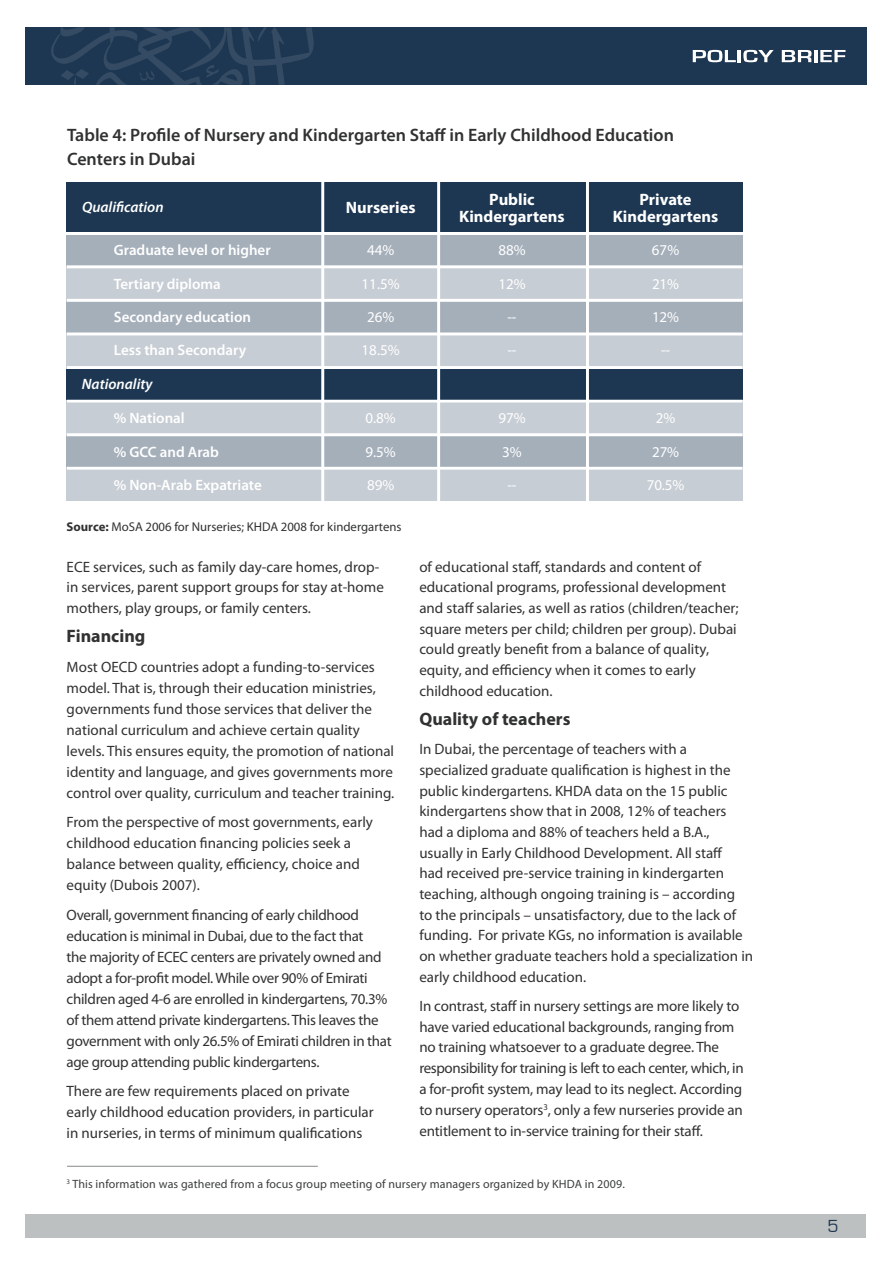
<style>
.page{position:relative;width:893px;height:1263px;background:#fff}
.page>*{position:absolute;margin:0;border:0;box-sizing:border-box;transform-origin:0 0}
.t1{font:600 18px/24px "Myriad Pro";color:#303231}
.t2{font:700 18px "Myriad Pro";color:#303231}
.t3{font:18px "Eurostile";color:#1d3752}
.t4{font:700 16.5px/17.2px "Myriad Pro";color:#fff;text-align:center}
.t5{font:15px/20.7px "Myriad Pro";color:#303231}
.t6{font:15px/21px "Myriad Pro";letter-spacing:-.02em;color:#303231}
.t7{font:600 15px "Myriad Pro";color:#fff}
.t8{font:15px "Myriad Pro";color:#fff}
.t9{font:italic 600 15px "Myriad Pro";color:#fff}
.t10{font:12.75px "Myriad Pro";color:#303231}
.t11{font:12px "Myriad Pro";letter-spacing:.01em;color:#3d3f3f}
.s1{font-weight:700}
</style>
<div class="page">
<div style="left:26px;top:27px;width:841px;height:58px;background:#1d3752"></div>
<svg style="left:51px;top:27px;width:263px;height:58px"></svg>
<svg style="left:693px;top:50px;width:81px;height:12px"></svg>
<svg style="left:782px;top:50px;width:63px;height:12px"></svg>
<div style="left:26px;top:1214px;width:840px;height:23px;background:#bdc0c0"></div>
<div style="left:67px;top:182px;width:676px;height:49px;background:#1d3752"></div>
<div style="left:67px;top:235px;width:676px;height:262px;background:#a5afba"></div>
<div style="left:67px;top:369px;width:676px;height:31px;background:#1d3752"></div>
<div style="left:67px;top:268px;width:676px;height:31px;background:#c7cdd4"></div>
<div style="left:67px;top:336px;width:676px;height:30px;background:#c7cdd4"></div>
<div style="left:67px;top:403px;width:676px;height:30px;background:#c7cdd4"></div>
<div style="left:67px;top:470px;width:676px;height:30px;background:#c7cdd4"></div>
<hr style="left:321px;top:180px;width:3px;height:322px;background:#fff">
<hr style="left:437px;top:180px;width:3px;height:322px;background:#fff">
<hr style="left:586px;top:180px;width:3px;height:322px;background:#fff">
<hr style="left:67px;top:265px;width:676px;height:3px;background:#fff">
<hr style="left:67px;top:299px;width:676px;height:3px;background:#fff">
<hr style="left:67px;top:366px;width:676px;height:3px;background:#fff">
<hr style="left:67px;top:332px;width:676px;height:3px;background:#fff">
<hr style="left:67px;top:400px;width:676px;height:3px;background:#fff">
<hr style="left:67px;top:433px;width:676px;height:3px;background:#fff">
<hr style="left:67px;top:467px;width:676px;height:3px;background:#fff">
<hr style="left:67px;top:1166px;width:251px;height:1px;background:#888a8a">
<p class="t1" style="left:67px;top:123px;width:608px">Table 4: Profile of Nursery and Kindergarten Staff in Early Childhood Education<br>Centers in Dubai</p>
<p class="t4" style="left:459px;top:190px;width:107px">Public<br>Kindergartens</p>
<p class="t9" style="left:82px;top:198px;width:83px">Qualification</p>
<p class="t4" style="left:346px;top:199px;width:71px">Nurseries</p>
<p class="t4" style="left:613px;top:190px;width:107px">Private<br>Kindergartens</p>
<p class="t7" style="left:114px;top:241px;width:158px">Graduate level or higher</p>
<p class="t7" style="left:114px;top:275px;width:109px">Tertiary diploma</p>
<p class="t8" style="left:367px;top:241px;width:29px">44%</p>
<p class="t8" style="left:362px;top:275px;width:40px">11.5%</p>
<p class="t8" style="left:498px;top:241px;width:29px">88%</p>
<p class="t8" style="left:498px;top:275px;width:29px">12%</p>
<p class="t8" style="left:652px;top:241px;width:29px">67%</p>
<p class="t8" style="left:652px;top:275px;width:29px">21%</p>
<p class="t7" style="left:114px;top:308px;width:139px">Secondary education</p>
<p class="t8" style="left:367px;top:308px;width:29px">26%</p>
<p class="t8" style="left:507px;top:308px;width:11px">--</p>
<p class="t8" style="left:652px;top:308px;width:29px">12%</p>
<p class="t7" style="left:114px;top:341px;width:134px">Less than Secondary</p>
<p class="t8" style="left:362px;top:341px;width:40px">18.5%</p>
<p class="t8" style="left:507px;top:341px;width:11px">--</p>
<p class="t8" style="left:661px;top:341px;width:11px">--</p>
<p class="t9" style="left:82px;top:375px;width:72px">Nationality</p>
<p class="t7" style="left:114px;top:409px;width:72px">% National</p>
<p class="t8" style="left:365px;top:409px;width:32px">0.8%</p>
<p class="t8" style="left:498px;top:409px;width:29px">97%</p>
<p class="t8" style="left:656px;top:409px;width:21px">2%</p>
<p class="t7" style="left:114px;top:443px;width:107px">% GCC and Arab</p>
<p class="t8" style="left:366px;top:443px;width:32px">9.5%</p>
<p class="t8" style="left:502px;top:443px;width:21px">3%</p>
<p class="t8" style="left:652px;top:443px;width:29px">27%</p>
<p class="t7" style="left:114px;top:476px;width:150px">% Non-Arab Expatriate</p>
<p class="t8" style="left:367px;top:476px;width:29px">89%</p>
<p class="t8" style="left:507px;top:476px;width:11px">--</p>
<p class="t8" style="left:647px;top:476px;width:39px">70.5%</p>
<p class="t10" style="left:67px;top:519px;width:336px"><span class="s1">Source:</span> MoSA 2006 for Nurseries; KHDA 2008 for kindergartens</p>
<p class="t5" style="left:67px;top:556px;width:319px">ECE services, such as family day-care homes, drop&shy;in services, parent support groups for stay at-home mothers, play groups, or family centers.</p>
<p class="t2" style="left:67px;top:624px;width:80px">Financing</p>
<p class="t5" style="left:67px;top:656px;width:329px">Most OECD countries adopt a funding-to-services model. That is, through their education ministries, governments fund those services that deliver the national curriculum and achieve certain quality levels. This ensures equity, the promotion of national identity and language, and gives governments more control over quality, curriculum and teacher training.</p>
<p class="t5" style="left:67px;top:811px;width:308px">From the perspective of most governments, early childhood education financing policies seek a balance between quality, efficiency, choice and equity (Dubois 2007).</p>
<p class="t6" style="left:67px;top:904px;width:327px">Overall, government financing of early childhood education is minimal in Dubai, due to the fact that<br>the majority of ECEC centers are privately owned and adopt a for-profit model. While over 90% of Emirati children aged 4-6 are enrolled in kindergartens, 70.3% of them attend private kindergartens. This leaves the government with only 26.5% of Emirati children in that age group attending public kindergartens.</p>
<p class="t5" style="left:67px;top:1080px;width:309px">There are few requirements placed on private early childhood education providers, in particular in nurseries, in terms of minimum qualifications</p>
<p class="t5" style="left:419px;top:556px;width:321px">of educational staff, standards and content of educational programs, professional development and staff salaries, as well as ratios (children/teacher; square meters per child; children per group). Dubai could greatly benefit from a balance of quality, equity, and efficiency when it comes to early childhood education.</p>
<p class="t2" style="left:419px;top:707px;width:153px">Quality of teachers</p>
<p class="t5" style="left:419px;top:738px;width:335px">In Dubai, the percentage of teachers with a specialized graduate qualification is highest in the public kindergartens. KHDA data on the 15 public kindergartens show that in 2008, 12% of teachers had a diploma and 88% of teachers held a B.A., usually in Early Childhood Development. All staff<br>had received pre-service training in kindergarten teaching, although ongoing training is – according<br>to the principals – unsatisfactory, due to the lack of funding. For private KGs, no information is available on whether graduate teachers hold a specialization in early childhood education.</p>
<p class="t5" style="left:419px;top:995px;width:326px">In contrast, staff in nursery settings are more likely to have varied educational backgrounds, ranging from no training whatsoever to a graduate degree. The responsibility for training is left to each center, which, in a for-profit system, may lead to its neglect. According to nursery operators<sup>3</sup>, only a few nurseries provide an entitlement to in-service training for their staff.</p>
<p class="t11" style="left:67px;top:1176px;width:560px"><sup>3</sup> This information was gathered from a focus group meeting of nursery managers organized by KHDA in 2009.</p>
<p class="t3" style="left:827px;top:1216px;width:13px">5</p>
</div>
